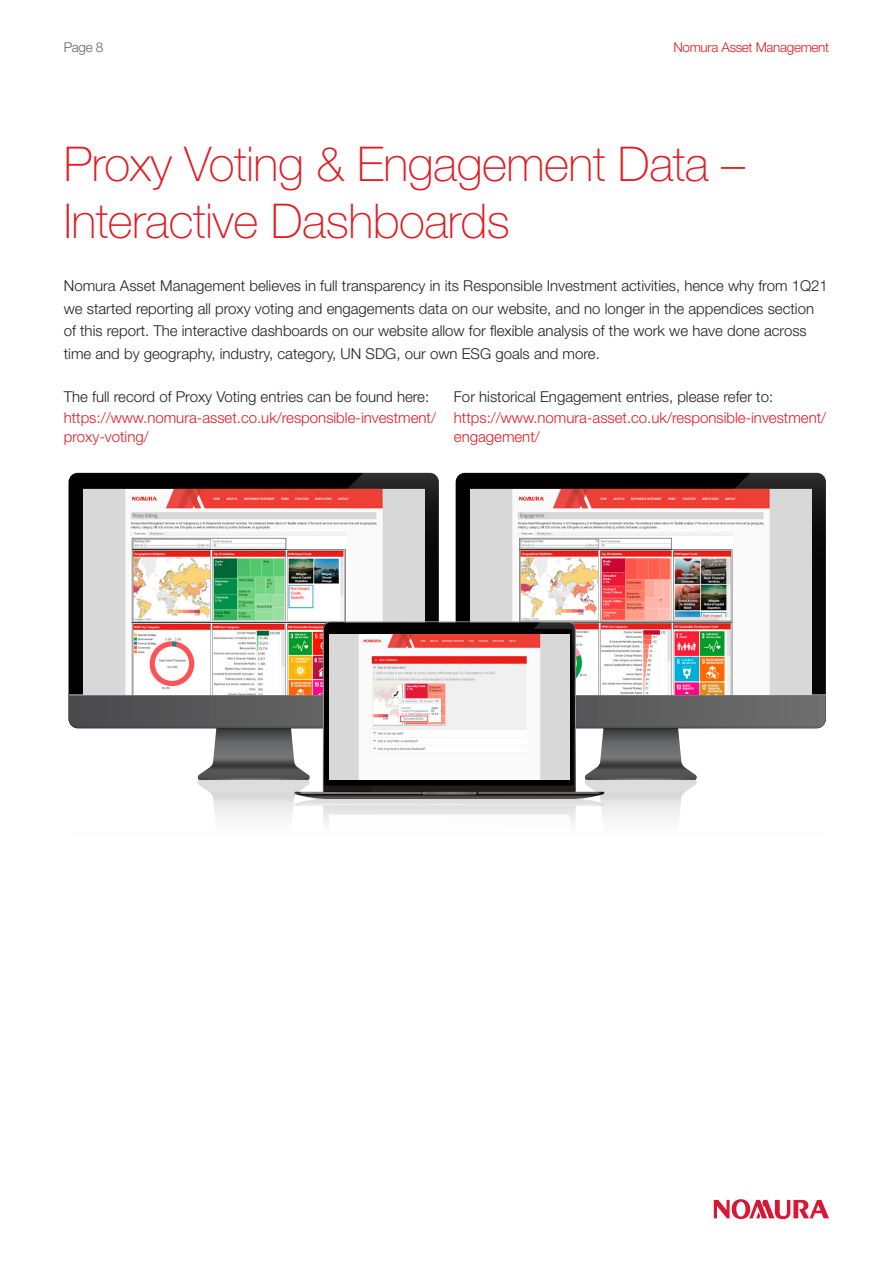
<style>
.page{position:relative;width:893px;height:1263px;background:#fff}
.page>*{position:absolute;margin:0;border:0;box-sizing:border-box;transform-origin:0 0}
.Section_Title__TOC{font:100 48px/57.6px "Helvetica Neue LT Std";letter-spacing:-.01em;color:#e31b23}
.Body_Text{font:300 15px/22.5px "Helvetica Neue LT Std";color:#231f20}
.Body_Text-2{font:300 15px/18.8px "Helvetica Neue LT Std";color:#e31b23}
.t1{font:300 13.5px "Helvetica Neue LT Std";letter-spacing:-.025em;color:#e31b23}
.t2{font:300 13.5px "Helvetica Neue LT Std";color:#62656a}
</style>
<div class="page">
<svg style="left:714px;top:1199px;width:115px;height:20px"></svg>
<div style="left:69px;top:473px;width:370px;height:255px;background:#000;border-radius:9px"></div>
<svg style="left:142px;top:473px;width:297px;height:148px"></svg>
<div style="left:456px;top:473px;width:370px;height:255px;background:#000;border-radius:9px"></div>
<svg style="left:529px;top:473px;width:297px;height:148px"></svg>
<img style="left:470px;top:489px;width:342px;height:132px">
<img style="left:83px;top:489px;width:341px;height:132px">
<svg style="left:69px;top:621px;width:757px;height:202px"></svg>
<svg style="left:327px;top:629px;width:245px;height:156px;fill:#000"></svg>
<img style="left:329px;top:635px;width:241px;height:144px">
<p class="t2" style="left:64px;top:39px;width:41px">Page 8</p>
<p class="t1" style="left:673px;top:39px;width:157px">Nomura Asset Management</p>
<p class="Section_Title__TOC" style="left:64px;top:135px;width:683px">Proxy Voting &amp; Engagement Data –<br>Interactive Dashboards</p>
<p class="Body_Text" style="left:64px;top:274px;width:766px">Nomura Asset Management believes in full transparency in its Responsible Investment activities, hence why from 1Q21 we started reporting all proxy voting and engagements data on our website, and no longer in the appendices section of this report. The interactive dashboards on our website allow for flexible analysis of the work we have done across time and by geography, industry, category, UN SDG, our own ESG goals and more.</p>
<p class="Body_Text" style="left:64px;top:385px;width:367px">The full record of Proxy Voting entries can be found here:</p>
<p class="Body_Text-2" style="left:64px;top:408px;width:374px">https://www.nomura-asset.co.uk/responsible-investment/ proxy-voting/</p>
<p class="Body_Text" style="left:454px;top:385px;width:321px">For historical Engagement entries, please refer to:</p>
<p class="Body_Text-2" style="left:454px;top:408px;width:374px">https://www.nomura-asset.co.uk/responsible-investment/ engagement/</p>
</div>
